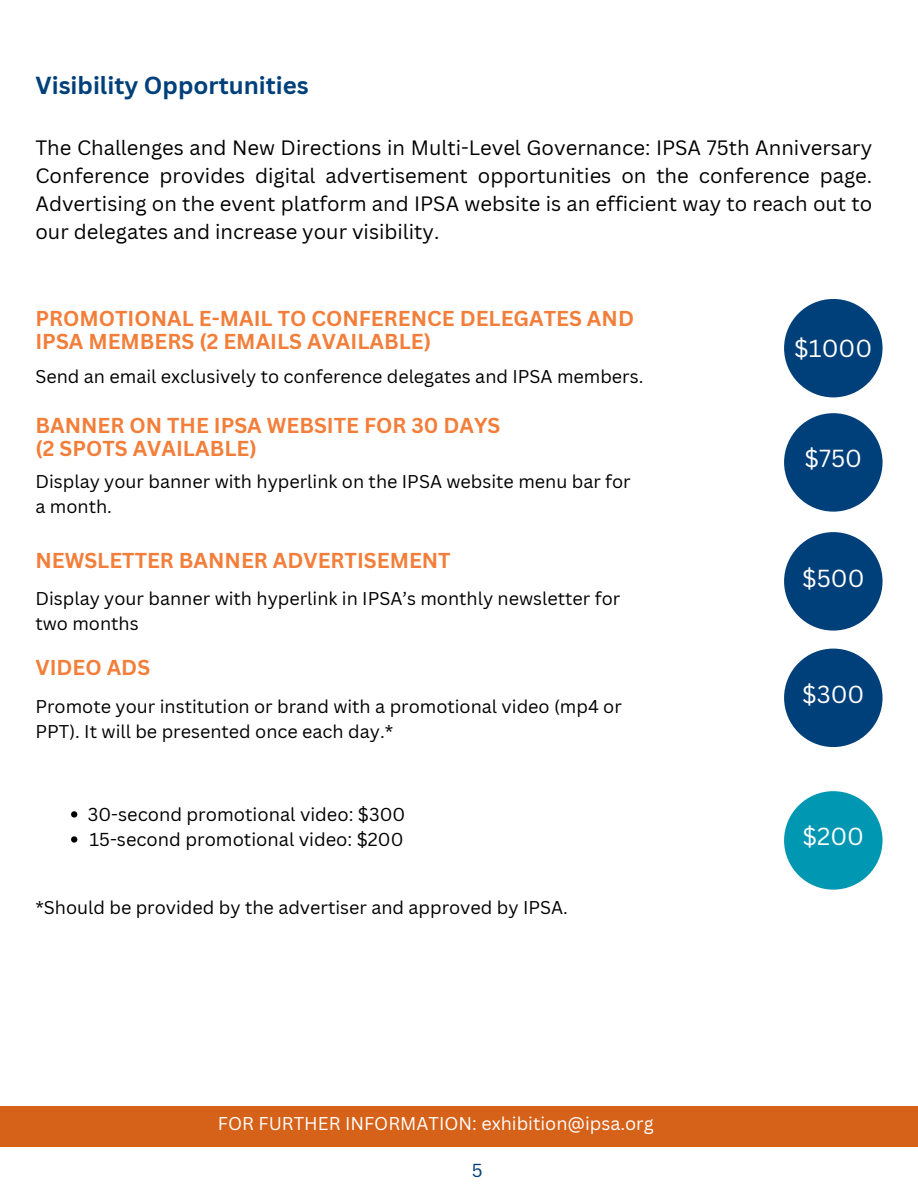
<style>
.page{position:relative;width:918px;height:1188px;background:#fff}
.page>*{position:absolute;margin:0;border:0;box-sizing:border-box;transform-origin:0 0}
.t1{font:24px "Canva Sans";color:#fff}
.t2{font:700 24px "Canva Sans";color:#00407a}
.t3{font:700 21px/23.7px "Canva Sans";color:#f37e3a}
.t4{font:20.25px/28.2px "Canva Sans";color:#000;text-align:justify}
.t5{font:18.3px "Canva Sans";color:#000}
.t6{font:18.3px "Canva Sans";color:#00407a}
.t7{font:18px/24.8px "Canva Sans";color:#000}
.t8{font:18px "Canva Sans";color:#fff}
</style>
<div class="page">
<div style="left:784px;top:299px;width:99px;height:98px;background:#00407a;border-radius:50%"></div>
<div style="left:784px;top:413px;width:99px;height:99px;background:#00407a;border-radius:50%"></div>
<div style="left:784px;top:532px;width:99px;height:99px;background:#00407a;border-radius:50%"></div>
<div style="left:784px;top:649px;width:99px;height:98px;background:#00407a;border-radius:50%"></div>
<svg style="left:71px;top:811px;width:6px;height:7px"></svg>
<svg style="left:71px;top:836px;width:6px;height:7px"></svg>
<div style="left:784px;top:791px;width:99px;height:99px;background:#0097b2;border-radius:50%"></div>
<div style="left:0;top:1106px;width:918px;height:40px;background:#d66119"></div>
<h1 class="t2" style="left:35px;top:69px;width:275px">Visibility Opportunities</h1>
<h4 class="t4" style="left:35px;top:133px;width:838px">The Challenges and New Directions in Multi-Level Governance: IPSA 75th Anniversary Conference provides digital advertisement opportunities on the conference page.<br>Advertising on the event platform and IPSA website is an efficient way to reach out to our delegates and increase your visibility.</h4>
<h3 class="t3" style="left:35px;top:306px;width:600px">PROMOTIONAL E-MAIL TO CONFERENCE DELEGATES AND<br>IPSA MEMBERS (2 EMAILS AVAILABLE)</h3>
<h3 class="t7" style="left:35px;top:364px;width:610px">Send an email exclusively to conference delegates and IPSA members.</h3>
<p class="t3" style="left:35px;top:413px;width:466px">BANNER ON THE IPSA WEBSITE FOR 30 DAYS (2 SPOTS AVAILABLE)</p>
<p class="t7" style="left:35px;top:468px;width:597px">Display your banner with hyperlink on the IPSA website menu bar for a month.</p>
<p class="t3" style="left:35px;top:548px;width:417px">NEWSLETTER BANNER ADVERTISEMENT</p>
<h2 class="t7" style="left:35px;top:586px;width:586px">Display your banner with hyperlink in IPSA’s monthly newsletter for two months</h2>
<h2 class="t3" style="left:35px;top:655px;width:116px">VIDEO ADS</h2>
<h2 class="t7" style="left:35px;top:694px;width:588px">Promote your institution or brand with a promotional video (mp4 or<br>PPT). It will be presented once each day.*</h2>
<p class="t5" style="left:88px;top:801px;width:319px">30-second promotional video: $300</p>
<p class="t5" style="left:90px;top:826px;width:315px">15-second promotional video: $200</p>
<p class="t7" style="left:35px;top:895px;width:534px">*Should be provided by the advertiser and approved by IPSA.</p>
<p class="t8" style="left:218px;top:1111px;width:437px">FOR FURTHER INFORMATION: exhibition@ipsa.org</p>
<p class="t6" style="left:472px;top:1158px;width:12px">5</p>
<p class="t1" style="left:794px;top:331px;width:79px">$1000</p>
<h3 class="t1" style="left:805px;top:441px;width:59px">$750</h3>
<h3 class="t1" style="left:800px;top:553px;width:64px">$500</h3>
<h2 class="t1" style="left:802px;top:561px;width:64px">$500</h2>
<h2 class="t1" style="left:802px;top:678px;width:64px">$300</h2>
<h2 class="t1" style="left:803px;top:819px;width:63px">$200</h2>
</div>
